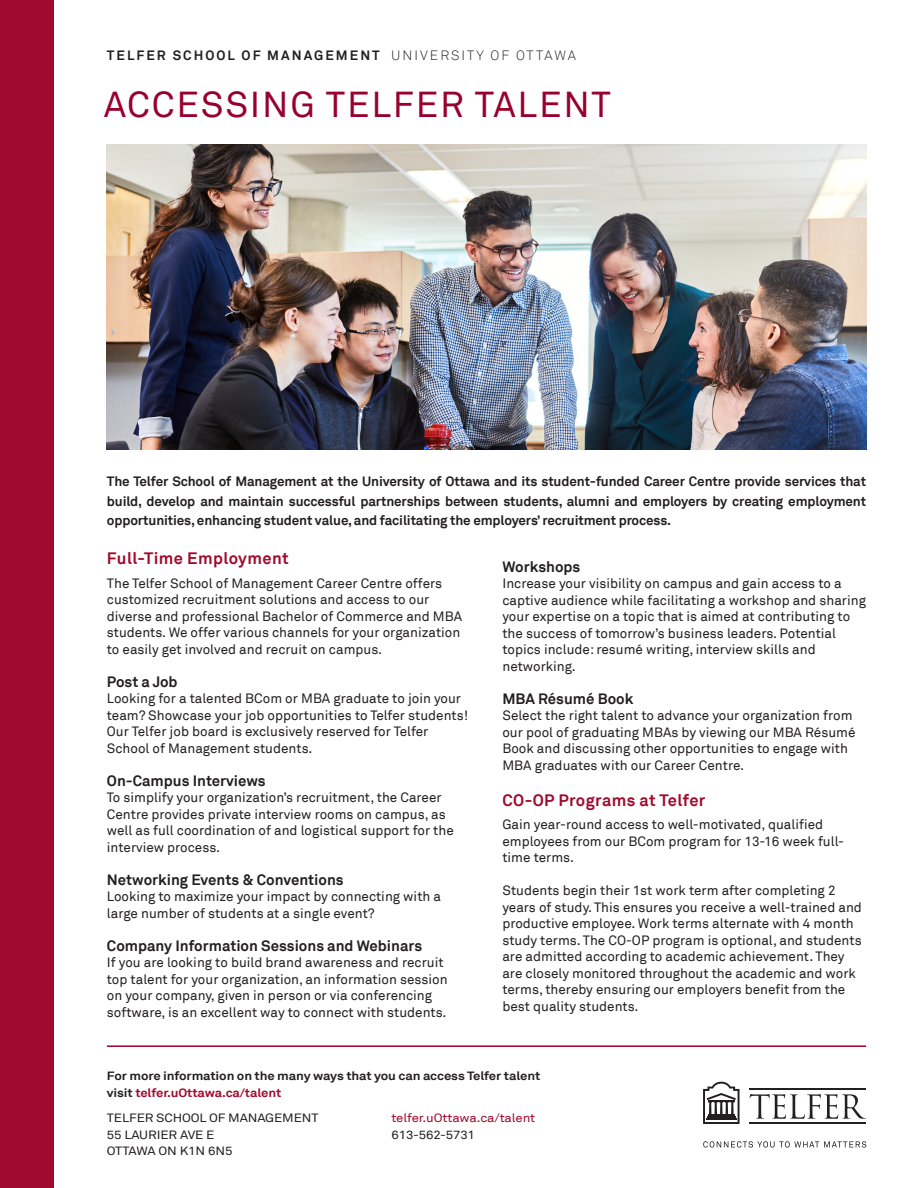
<style>
.page{position:relative;width:918px;height:1188px;background:#fff}
.page>*{position:absolute;margin:0;border:0;box-sizing:border-box;transform-origin:0 0}
.t1{font:36px "Akkurat";letter-spacing:.05em;color:#98012d}
.t2{font:700 16.5px "Akkurat";letter-spacing:.025em;color:#a00a2f}
.t3{font:700 15px "Akkurat";color:#231f20}
.t4{font:13.5px/16.5px "Akkurat";color:#231f20}
.t5{font:700 13.5px/19.5px "Akkurat";letter-spacing:-.01em;color:#231f20;text-align:justify}
.t6{font:700 13.5px "Akkurat";letter-spacing:.15em;color:#231f20}
.NAMES{font:700 12px/16.5px "Akkurat";letter-spacing:-.01em;color:#231f20;scale:1.1 1}
.NAMES-2{font:12px "Akkurat";letter-spacing:-.01em;color:#231f20;scale:1.1 1}
.NAMES-3{font:12px "Akkurat";letter-spacing:-.01em;color:#a00a2f;scale:1.1 1}
.s1{font-weight:300}
.s2{color:#a00a2f}
</style>
<div class="page">
<img style="left:107px;top:144px;width:759px;height:305px">
<div style="left:0;top:0;width:54px;height:1188px;background:#a00a2f"></div>
<hr style="left:107px;top:1045px;width:759px;height:2px;background:#98012d">
<svg style="left:703px;top:1141px;width:163px;height:7px"></svg>
<hr style="left:750px;top:1089px;width:116px;height:1px;background:#231f20">
<hr style="left:750px;top:1123px;width:116px;height:1px;background:#231f20">
<svg style="left:703px;top:1082px;width:37px;height:42px"></svg>
<svg style="left:750px;top:1094px;width:116px;height:25px"></svg>
<p class="t6" style="left:107px;top:47px;width:471px">TELFER SCHOOL OF MANAGEMENT <span class="s1">UNIVERSITY OF OTTAWA</span></p>
<p class="t1" style="left:104px;top:84px;width:509px">ACCESSING TELFER TALENT</p>
<p class="t5" style="left:107px;top:472px;width:761px">The Telfer School of Management at the University of Ottawa and its student-funded Career Centre provide services that build, develop and maintain successful partnerships between students, alumni and employers by creating employment opportunities, enhancing student value, and facilitating the employers’ recruitment process.</p>
<p class="t2" style="left:107px;top:548px;width:183px">Full-Time Employment</p>
<p class="t4" style="left:107px;top:575px;width:357px">The Telfer School of Management Career Centre offers customized recruitment solutions and access to our diverse and professional Bachelor of Commerce and MBA students. We offer various channels for your organization to easily get involved and recruit on campus.</p>
<p class="t3" style="left:107px;top:672px;width:72px">Post a Job</p>
<p class="t4" style="left:107px;top:691px;width:363px">Looking for a talented BCom or MBA graduate to join your team? Showcase your job opportunities to Telfer students!<br>Our Telfer job board is exclusively reserved for Telfer School of Management students.</p>
<p class="t3" style="left:107px;top:771px;width:160px">On-Campus Interviews</p>
<p class="t4" style="left:107px;top:790px;width:348px">To simplify your organization’s recruitment, the Career Centre provides private interview rooms on campus, as well as full coordination of and logistical support for the interview process.</p>
<p class="t3" style="left:107px;top:870px;width:238px">Networking Events &amp; Conventions</p>
<p class="t4" style="left:107px;top:889px;width:336px">Looking to maximize your impact by connecting with a large number of students at a single event?</p>
<p class="t3" style="left:107px;top:936px;width:317px">Company Information Sessions and Webinars</p>
<p class="t4" style="left:107px;top:955px;width:342px">If you are looking to build brand awareness and recruit top talent for your organization, an information session on your company, given in person or via conferencing software, is an excellent way to connect with students.</p>
<p class="t3" style="left:502px;top:557px;width:79px">Workshops</p>
<p class="t4" style="left:502px;top:576px;width:365px">Increase your visibility on campus and gain access to a captive audience while facilitating a workshop and sharing your expertise on a topic that is aimed at contributing to the success of tomorrow’s business leaders. Potential topics include: resumé writing, interview skills and networking.</p>
<p class="t3" style="left:502px;top:689px;width:133px">MBA Résumé Book</p>
<p class="t4" style="left:502px;top:708px;width:355px">Select the right talent to advance your organization from our pool of graduating MBAs by viewing our MBA Résumé Book and discussing other opportunities to engage with MBA graduates with our Career Centre.</p>
<p class="t2" style="left:502px;top:790px;width:205px">CO-OP Programs at Telfer</p>
<p class="t4" style="left:502px;top:816px;width:343px">Gain year-round access to well-motivated, qualified employees from our BCom program for 13-16 week full&shy;time terms.</p>
<p class="t4" style="left:502px;top:882px;width:361px">Students begin their 1st work term after completing 2 years of study. This ensures you receive a well-trained and productive employee. Work terms alternate with 4 month study terms. The CO-OP program is optional, and students are admitted according to academic achievement. They are closely monitored throughout the academic and work terms, thereby ensuring our employers benefit from the best quality students.</p>
<p class="NAMES" style="left:107px;top:1068px;width:395px">For more information on the many ways that you can access Telfer talent visit <span class="s2">telfer.uOttawa.ca/talent</span></p>
<p class="NAMES-3" style="left:392px;top:1111px;width:132px">telfer.uOttawa.ca/talent</p>
<p class="NAMES-2" style="left:392px;top:1127px;width:77px">613-562-5731</p>
<p class="NAMES-2" style="left:107px;top:1111px;width:194px">TELFER SCHOOL OF MANAGEMENT</p>
<p class="NAMES-2" style="left:107px;top:1127px;width:99px">55 LAURIER AVE E</p>
<p class="NAMES-2" style="left:107px;top:1144px;width:116px">OTTAWA ON K1N 6N5</p>
</div>
